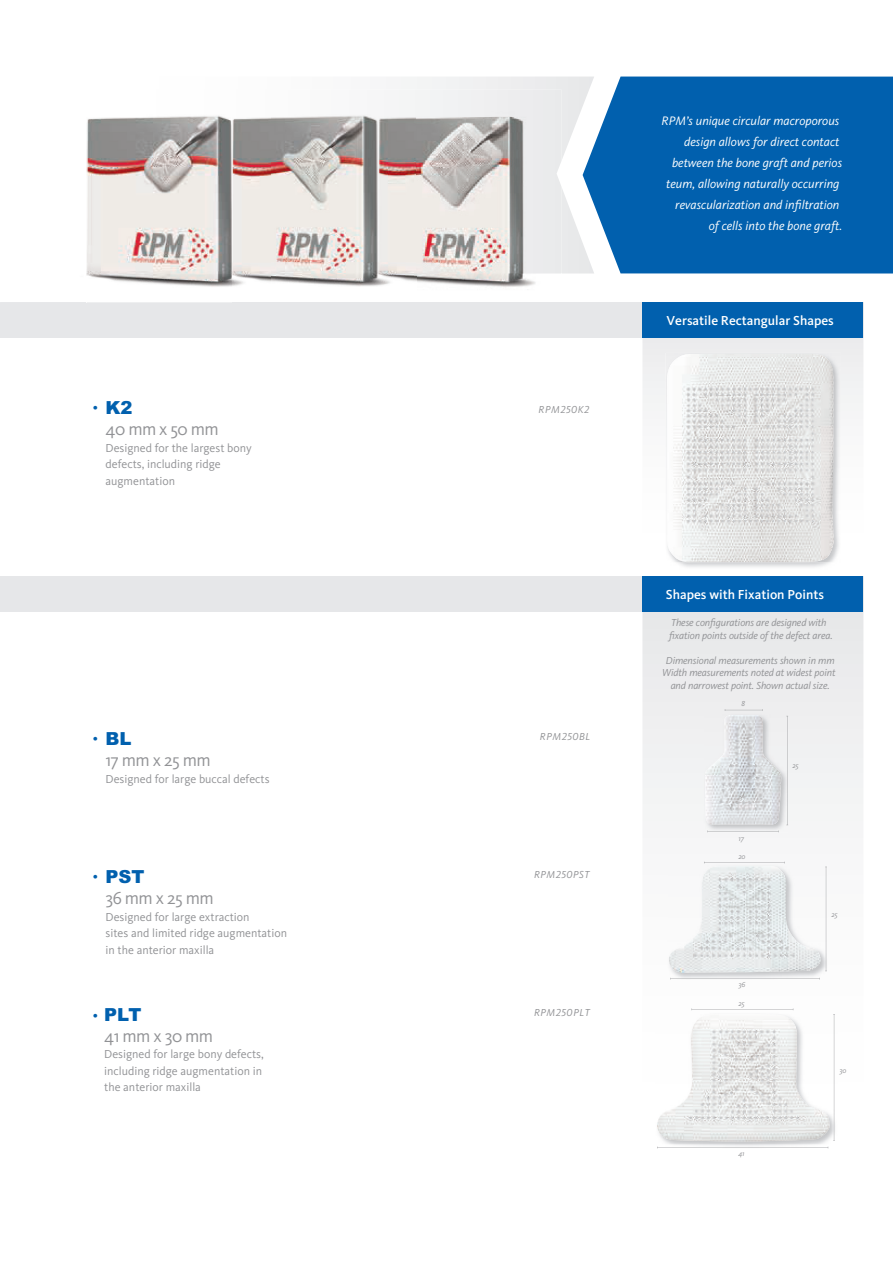
<style>
.page{position:relative;width:893px;height:1263px;background:#fff}
.page>*{position:absolute;margin:0;border:0;box-sizing:border-box;transform-origin:0 0}
.t1{font:18px "Kievit Pro";letter-spacing:-.03em;color:#919295}
.t2{font:900 18px "Arial";color:#0160ae}
.t3{font:500 13.5px "Kievit Pro";color:#fff}
.t4{font:italic 12.75px/21px "Kievit Pro";color:#fff;text-align:right}
.t5{font:12px/16.5px "Kievit Pro";color:#919295}
.t6{font:italic 10.5px/12.6px "Kievit Pro";letter-spacing:-.01em;color:#919295}
.t7{font:italic 10.5px "Kievit Pro";letter-spacing:.05em;color:#919295}
.t8{font:italic 7.5px "Kievit Pro";color:#919295}
</style>
<div class="page">
<div style="left:642px;top:611px;width:221px;height:253px;background:#eeeeef"></div>
<div style="left:0;top:302px;width:863px;height:36px;background:#e6e7e9"></div>
<div style="left:0;top:576px;width:863px;height:35px;background:#e6e7e9"></div>
<div style="left:642px;top:338px;width:221px;height:73px;background:#ededee"></div>
<div style="left:642px;top:302px;width:221px;height:36px;background:#0160ae"></div>
<img style="left:665px;top:353px;width:176px;height:214px">
<img style="left:667px;top:354px;width:167px;height:208px">
<div style="left:642px;top:576px;width:221px;height:35px;background:#0160ae"></div>
<div style="left:594px;top:77px;width:299px;height:196px;background:#0160ae"></div>
<svg style="left:401px;top:77px;width:193px;height:196px"></svg>
<img style="left:270px;top:273px;width:291px;height:14px">
<img style="left:416px;top:90px;width:145px;height:183px">
<img style="left:270px;top:90px;width:146px;height:183px">
<img style="left:86px;top:115px;width:146px;height:172px">
<img style="left:86px;top:115px;width:1px;height:159px">
<img style="left:232px;top:117px;width:38px;height:169px">
<img style="left:704px;top:714px;width:84px;height:118px">
<img style="left:705px;top:715px;width:76px;height:110px">
<svg style="left:725px;top:709px;width:38px;height:2px"></svg>
<svg style="left:708px;top:830px;width:71px;height:2px"></svg>
<svg style="left:786px;top:716px;width:2px;height:110px"></svg>
<img style="left:670px;top:865px;width:157px;height:113px">
<img style="left:669px;top:866px;width:151px;height:106px">
<svg style="left:704px;top:861px;width:81px;height:2px"></svg>
<svg style="left:670px;top:978px;width:150px;height:2px"></svg>
<svg style="left:825px;top:867px;width:2px;height:105px"></svg>
<svg style="left:657px;top:1008px;width:178px;height:140px"></svg>
<h1 class="t2" style="left:106px;top:395px;width:28px">K2</h1>
<h1 class="t1" style="left:106px;top:418px;width:115px">40 mm x 50 mm</h1>
<p class="t5" style="left:106px;top:439px;width:148px">Designed for the largest bony defects, including ridge augmentation</p>
<h1 class="t2" style="left:106px;top:725px;width:28px">BL</h1>
<h1 class="t1" style="left:106px;top:749px;width:107px">17 mm x 25 mm</h1>
<p class="t5" style="left:106px;top:770px;width:166px">Designed for large buccal defects</p>
<h1 class="t2" style="left:106px;top:863px;width:40px">PST</h1>
<h1 class="t1" style="left:106px;top:887px;width:110px">36 mm x 25 mm</h1>
<p class="t5" style="left:106px;top:908px;width:183px">Designed for large extraction<br>sites and limited ridge augmentation in the anterior maxilla</p>
<h1 class="t2" style="left:104px;top:1001px;width:39px">PLT</h1>
<h1 class="t1" style="left:104px;top:1025px;width:110px">41 mm x 30 mm</h1>
<p class="t5" style="left:104px;top:1046px;width:161px">Designed for large bony defects, including ridge augmentation in the anterior maxilla</p>
<p class="t6" style="left:539px;top:403px;width:52px">RPM250K2</p>
<p class="t6" style="left:540px;top:730px;width:52px">RPM250BL</p>
<p class="t7" style="left:534px;top:868px;width:57px">RPM250PST</p>
<p class="t6" style="left:534px;top:1006px;width:57px">RPM250PLT</p>
<p class="t4" style="left:661px;top:110px;width:182px">RPM’s unique circular macroporous design allows for direct contact between the bone graft and perios teum, allowing naturally occurring revascularization and infiltration<br>of cells into the bone graft.</p>
<p class="t3" style="left:666px;top:313px;width:169px">Versatile Rectangular Shapes</p>
<p class="t3" style="left:666px;top:586px;width:160px">Shapes with Fixation Points</p>
<p class="t6" style="left:669px;top:616px;width:165px">These configurations are designed with fixation points outside of the defect area.</p>
<p class="t6" style="left:662px;top:654px;width:175px;text-align:center">Dimensional measurements shown in mm<br>Width measurements noted at widest point and narrowest point. Shown actual size.</p>
<p class="t8" style="left:741px;top:699px;width:5px">8</p>
<p class="t8" style="left:739px;top:834px;width:7px">17</p>
<p class="t8" style="left:739px;top:852px;width:8px">20</p>
<p class="t8" style="left:739px;top:980px;width:8px">36</p>
<p class="t8" style="left:739px;top:998px;width:8px">25</p>
<p class="t8" style="left:739px;top:1149px;width:7px">41</p>
<p class="t8" style="left:793px;top:761px;width:8px">25</p>
<p class="t8" style="left:831px;top:910px;width:8px">25</p>
<p class="t8" style="left:839px;top:1066px;width:8px">30</p>
</div>
